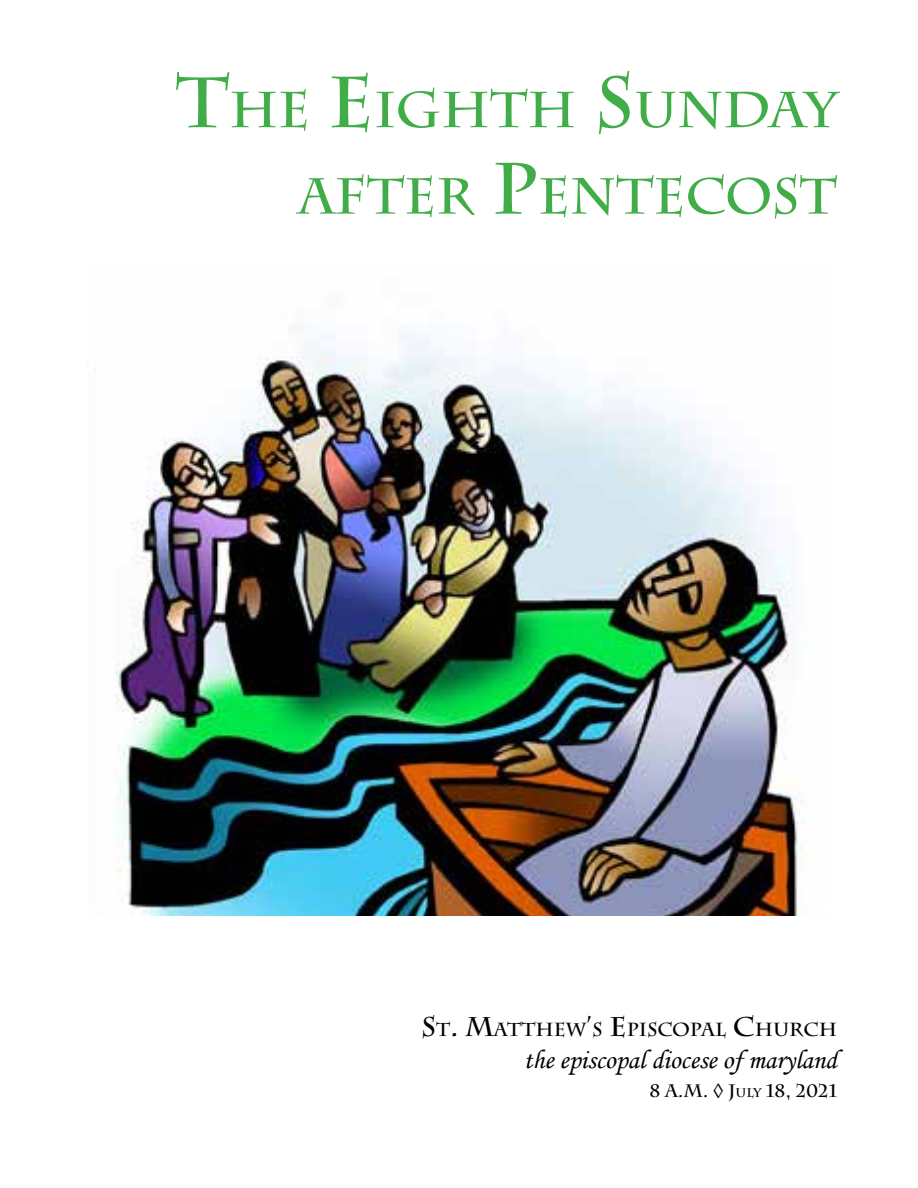
<style>
.page{position:relative;width:918px;height:1188px;background:#fff}
.page>*{position:absolute;margin:0;border:0;box-sizing:border-box;transform-origin:0 0}
.t1{font:700 50.4px/86.4px "Charlemagne Std";color:#41ad49;text-align:right}
.t2{font:27px "Monotype Corsiva";color:#000}
.t3{font:700 18.9px "Charlemagne Std";color:#000}
.t4{font:700 18px "Charlemagne Std";color:#000}
.s1{font-size:72px}
.s2{font-size:27px}
.s3{font-style:inherit}
.s4{font-size:12.6px}
</style>
<div class="page">
<img style="left:115px;top:332px;width:691px;height:584px">
<h1 class="t1" style="left:175px;top:67px;width:663px"><span class="s1">T</span>HE <span class="s1">E</span> IGHTH <span class="s1">S</span>UNDAY<br>AFTER <span class="s1">P</span>ENTECOST</h1>
<p class="t3" style="left:421px;top:1018px;width:417px"><span class="s2">S</span>T<span class="s2">. M</span>ATTHEW<span class="s2">’</span>S <span class="s2">E</span> PISCOPAL <span class="s2">C</span>HURCH</p>
<p class="t2" style="left:524px;top:1044px;width:315px">the episcopal diocese of maryland</p>
<p class="t4" style="left:650px;top:1080px;width:189px">8 A.M. <span class="s3">◊</span> J<span class="s4">ULY</span> 18, 2021</p>
</div>
